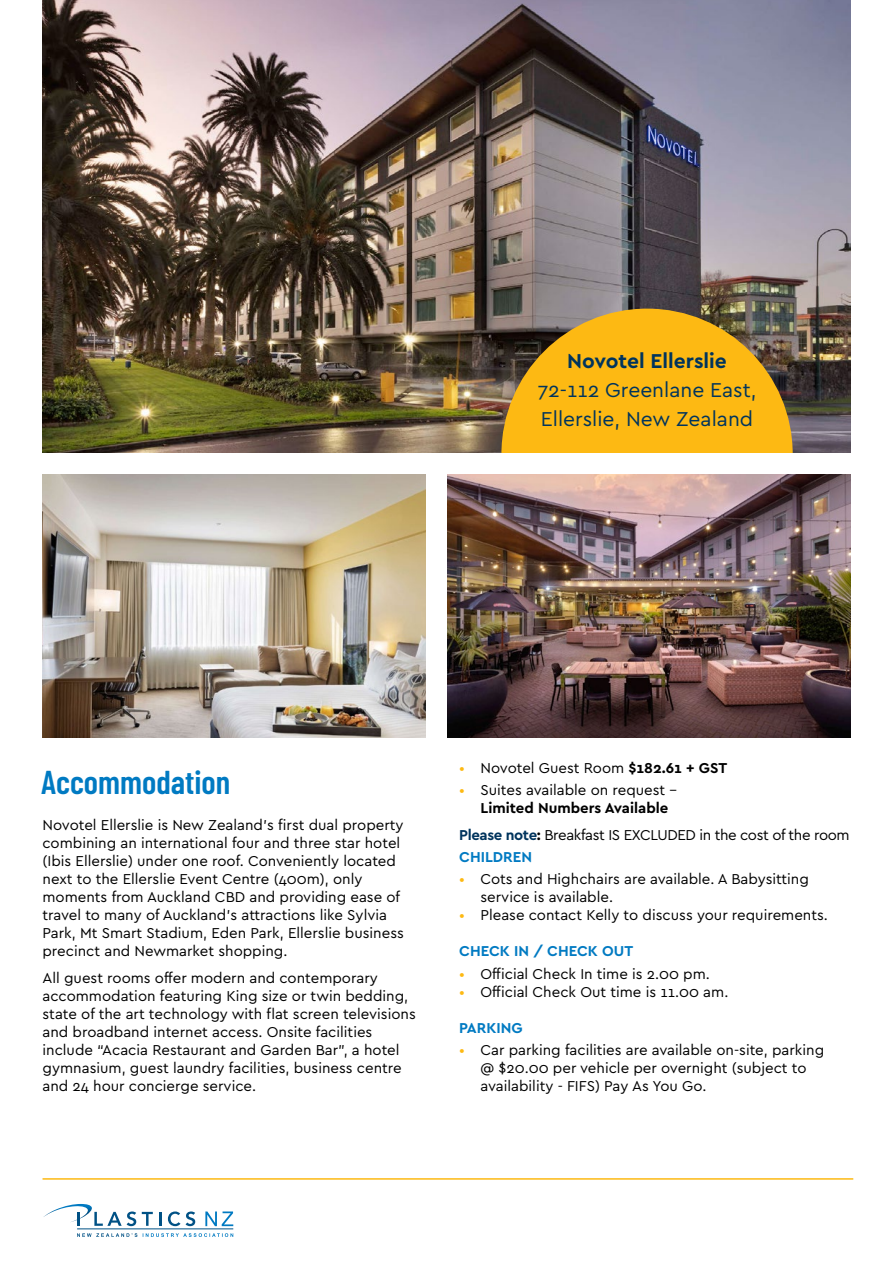
<style>
.page{position:relative;width:893px;height:1263px;background:#fff}
.page>*{position:absolute;margin:0;border:0;box-sizing:border-box;transform-origin:0 0}
.t1{font:600 33px "Barlow Condensed";color:#007ac2}
.t2{font:21px/29.4px "Cera Basic";color:#00345d}
.t3{font:700 21px "Cera Basic";color:#00345d}
.t4{font:15px/18px "Cera Basic";color:#000}
.t5{font:15px/22.2px "Cera Basic";letter-spacing:-.025em;color:#000}
.t6{font:700 15px "Cera Basic";color:#007ac2}
.s1{color:#fdb913}
.s2{font-weight:700}
.s3{font-weight:700;color:#00345d}
.s4{font-weight:700;color:#007ac2}
</style>
<div class="page">
<img style="left:43px;top:0;width:807px;height:453px">
<svg style="left:142px;top:1212px;width:11px;height:14px"></svg>
<svg style="left:159px;top:1212px;width:2px;height:14px"></svg>
<svg style="left:168px;top:1211px;width:12px;height:15px"></svg>
<svg style="left:186px;top:1211px;width:9px;height:15px"></svg>
<hr style="left:77px;top:1228px;width:156px;height:1px;background:#005185">
<svg style="left:43px;top:1204px;width:93px;height:22px"></svg>
<svg style="left:143px;top:1233px;width:90px;height:4px"></svg>
<svg style="left:77px;top:1233px;width:60px;height:4px"></svg>
<svg style="left:205px;top:1211px;width:28px;height:15px"></svg>
<hr style="left:43px;top:1178px;width:810px;height:2px;background:#fdb913">
<svg style="left:501px;top:309px;width:292px;height:144px;background:#daa31f"></svg>
<img style="left:43px;top:474px;width:383px;height:263px">
<img style="left:447px;top:474px;width:403px;height:263px">
<h2 class="t3" style="left:567px;top:348px;width:161px">Novotel Ellerslie</h2>
<h2 class="t2" style="left:538px;top:375px;width:220px">72-112 Greenlane East,<br>Ellerslie, New Zealand</h2>
<h1 class="t1" style="left:41px;top:759px;width:191px">Accommodation</h1>
<p class="t4" style="left:43px;top:816px;width:363px">Novotel Ellerslie is New Zealand’s first dual property combining an international four and three star hotel (Ibis Ellerslie) under one roof. Conveniently located next to the Ellerslie Event Centre (400m), only moments from Auckland CBD and providing ease of travel to many of Auckland’s attractions like Sylvia Park, Mt Smart Stadium, Eden Park, Ellerslie business precinct and Newmarket shopping.</p>
<p class="t4" style="left:43px;top:969px;width:375px">All guest rooms offer modern and contemporary accommodation featuring King size or twin bedding, state of the art technology with flat screen televisions and broadband internet access. Onsite facilities include “Acacia Restaurant and Garden Bar”, a hotel gymnasium, guest laundry facilities, business centre and 24 hour concierge service.</p>
<p class="t4" style="left:459px;top:759px;width:269px"><span class="s1">•</span> Novotel Guest Room <span class="s2">$182.61 + GST</span></p>
<p class="t4" style="left:480px;top:781px;width:198px;text-indent:-21px"><span class="s1">•</span> Suites available on request –<br><span class="s2">Limited Numbers Available</span></p>
<p class="t5" style="left:459px;top:824px;width:392px"><span class="s3">Please note</span><span class="s2">:</span> Breakfast IS EXCLUDED in the cost of the room<br><span class="s4">CHILDREN</span></p>
<p class="t4" style="left:480px;top:870px;width:330px;text-indent:-21px"><span class="s1">•</span> Cots and Highchairs are available. A Babysitting service is available.</p>
<p class="t4" style="left:459px;top:906px;width:370px"><span class="s1">•</span> Please contact Kelly to discuss your requirements.</p>
<p class="t6" style="left:459px;top:942px;width:175px">CHECK IN / CHECK OUT</p>
<p class="t4" style="left:459px;top:964px;width:252px"><span class="s1">•</span> Official Check In time is 2.00 pm.</p>
<p class="t4" style="left:459px;top:982px;width:271px"><span class="s1">•</span> Official Check Out time is 11.00 am.</p>
<p class="t6" style="left:459px;top:1019px;width:65px">PARKING</p>
<p class="t4" style="left:480px;top:1041px;width:345px;text-indent:-21px"><span class="s1">•</span> Car parking facilities are available on-site, parking @ $20.00 per vehicle per overnight (subject to availability - FIFS) Pay As You Go.</p>
</div>
